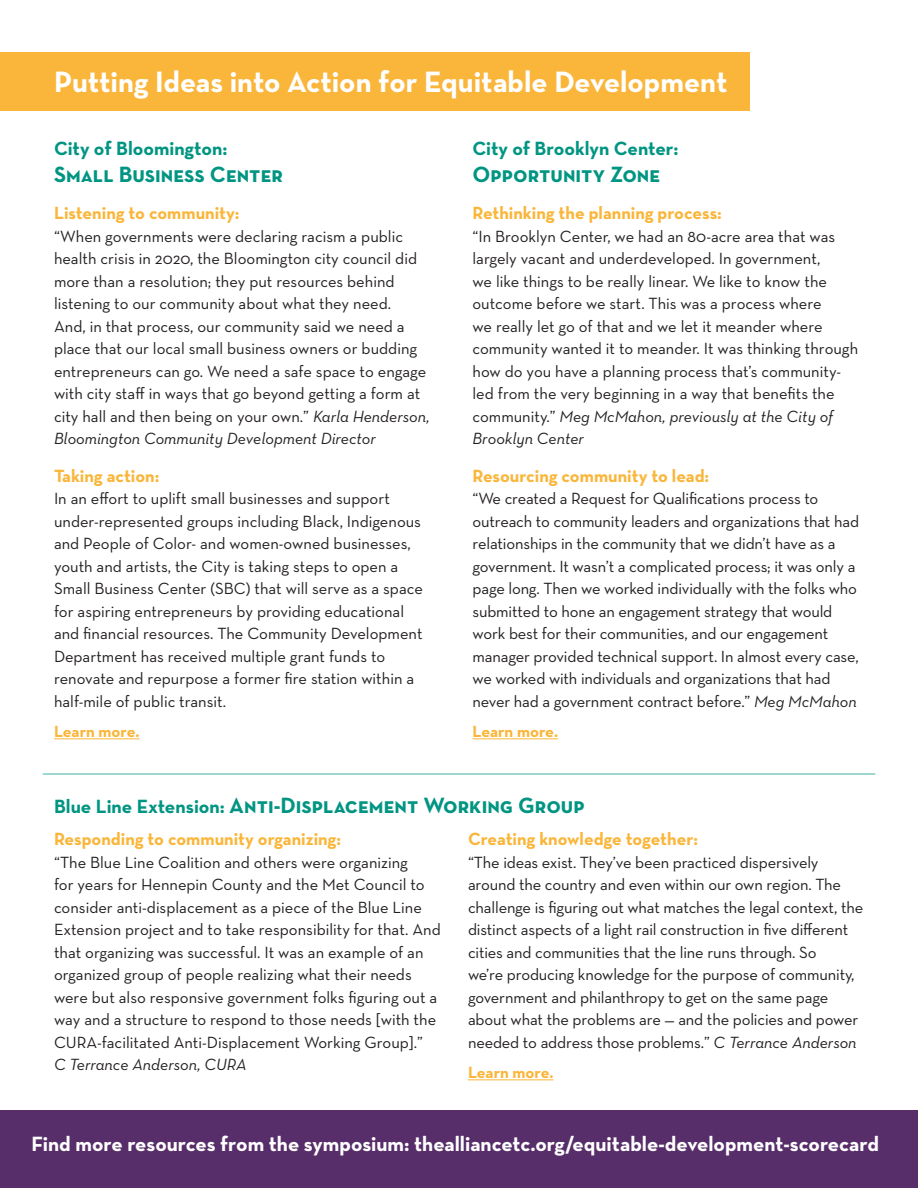
<style>
.page{position:relative;width:918px;height:1188px;background:#fff}
.page>*{position:absolute;margin:0;border:0;box-sizing:border-box;transform-origin:0 0}
.t1{font:700 30px "Neutra Text";color:#fff}
.t2{font:22.5px "Neutra Text Bold SC";color:#009582}
.t3{font:700 21px "Neutra Text";color:#fff}
.t4{font:700 19.5px "Neutra Text";color:#009582}
.t5{font:700 18px "Neutra Text";color:#fab63a}
.t6{font:16.5px/22.5px "Neutra Text";letter-spacing:-.005em;color:#231f20}
.t7{font:700 16.5px "Neutra Text";color:#fab63a}
.s1{font-style:italic}
.s2{font-family:"Neutra Text";font-weight:700;font-size:19.5px}
</style>
<div class="page">
<div style="left:0;top:52px;width:749px;height:59px;background:#fab63a"></div>
<div style="left:0;top:1110px;width:918px;height:78px;background:#582e6a"></div>
<hr style="left:54px;top:739px;width:86px;height:1px;background:#fab63a">
<hr style="left:472px;top:739px;width:86px;height:1px;background:#fab63a">
<hr style="left:468px;top:1080px;width:86px;height:1px;background:#fab63a">
<hr style="left:43px;top:773px;width:832px;height:2px;background:#80cac1">
<p class="t1" style="left:54px;top:63px;width:675px">Putting Ideas into Action for Equitable Development</p>
<p class="t4" style="left:54px;top:136px;width:175px">City of Bloomington:</p>
<p class="t2" style="left:54px;top:160px;width:231px">Small Business Center</p>
<p class="t5" style="left:54px;top:202px;width:187px">Listening to community:</p>
<p class="t6" style="left:54px;top:225px;width:377px">“When governments were declaring racism a public health crisis in 2020, the Bloomington city council did more than a resolution; they put resources behind listening to our community about what they need.<br>And, in that process, our community said we need a place that our local small business owners or budding entrepreneurs can go. We need a safe space to engage with city staff in ways that go beyond getting a form at city hall and then being on your own.” <span class="s1">Karla Henderson, Bloomington Community Development Director</span></p>
<p class="t5" style="left:54px;top:464px;width:107px">Taking action:</p>
<p class="t6" style="left:54px;top:487px;width:370px">In an effort to uplift small businesses and support under-represented groups including Black, Indigenous and People of Color- and women-owned businesses, youth and artists, the City is taking steps to open a Small Business Center (SBC) that will serve as a space for aspiring entrepreneurs by providing educational and financial resources. The Community Development Department has received multiple grant funds to renovate and repurpose a former fire station within a half-mile of public transit.</p>
<p class="t7" style="left:54px;top:721px;width:87px">Learn more.</p>
<p class="t4" style="left:472px;top:136px;width:208px">City of Brooklyn Center:</p>
<p class="t2" style="left:472px;top:160px;width:189px">Opportunity Zone</p>
<p class="t5" style="left:472px;top:202px;width:251px">Rethinking the planning process:</p>
<p class="t6" style="left:472px;top:225px;width:387px">“In Brooklyn Center, we had an 80-acre area that was largely vacant and underdeveloped. In government,<br>we like things to be really linear. We like to know the outcome before we start. This was a process where<br>we really let go of that and we let it meander where community wanted it to meander. It was thinking through how do you have a planning process that’s community&shy;led from the very beginning in a way that benefits the community.” <span class="s1">Meg McMahon, previously at the City of Brooklyn Center</span></p>
<p class="t5" style="left:472px;top:464px;width:238px">Resourcing community to lead:</p>
<p class="t6" style="left:472px;top:487px;width:388px">“We created a Request for Qualifications process to outreach to community leaders and organizations that had relationships in the community that we didn’t have as a government. It wasn’t a complicated process; it was only a page long. Then we worked individually with the folks who submitted to hone an engagement strategy that would work best for their communities, and our engagement manager provided technical support. In almost every case, we worked with individuals and organizations that had never had a government contract before.” <span class="s1">Meg McMahon</span></p>
<p class="t7" style="left:472px;top:721px;width:87px">Learn more.</p>
<p class="t2" style="left:54px;top:791px;width:532px"><span class="s2">Blue Line Extension:</span> Anti-Displacement Working Group</p>
<p class="t5" style="left:54px;top:828px;width:289px">Responding to community organizing:</p>
<p class="t6" style="left:54px;top:851px;width:388px">“The Blue Line Coalition and others were organizing<br>for years for Hennepin County and the Met Council to consider anti-displacement as a piece of the Blue Line Extension project and to take responsibility for that. And that organizing was successful. It was an example of an organized group of people realizing what their needs were but also responsive government folks figuring out a way and a structure to respond to those needs [with the CURA-facilitated Anti-Displacement Working Group].”<br><span class="s1">C Terrance Anderson, CURA</span></p>
<p class="t5" style="left:468px;top:828px;width:232px">Creating knowledge together:</p>
<p class="t6" style="left:468px;top:851px;width:397px">“The ideas exist. They’ve been practiced dispersively around the country and even within our own region. The challenge is figuring out what matches the legal context, the distinct aspects of a light rail construction in five different cities and communities that the line runs through. So<br>we’re producing knowledge for the purpose of community, government and philanthropy to get on the same page about what the problems are — and the policies and power needed to address those problems.” <span class="s1">C Terrance Anderson</span></p>
<p class="t7" style="left:468px;top:1062px;width:87px">Learn more.</p>
<p class="t3" style="left:31px;top:1130px;width:849px">Find more resources from the symposium: thealliancetc.org/equitable-development-scorecard</p>
</div>
